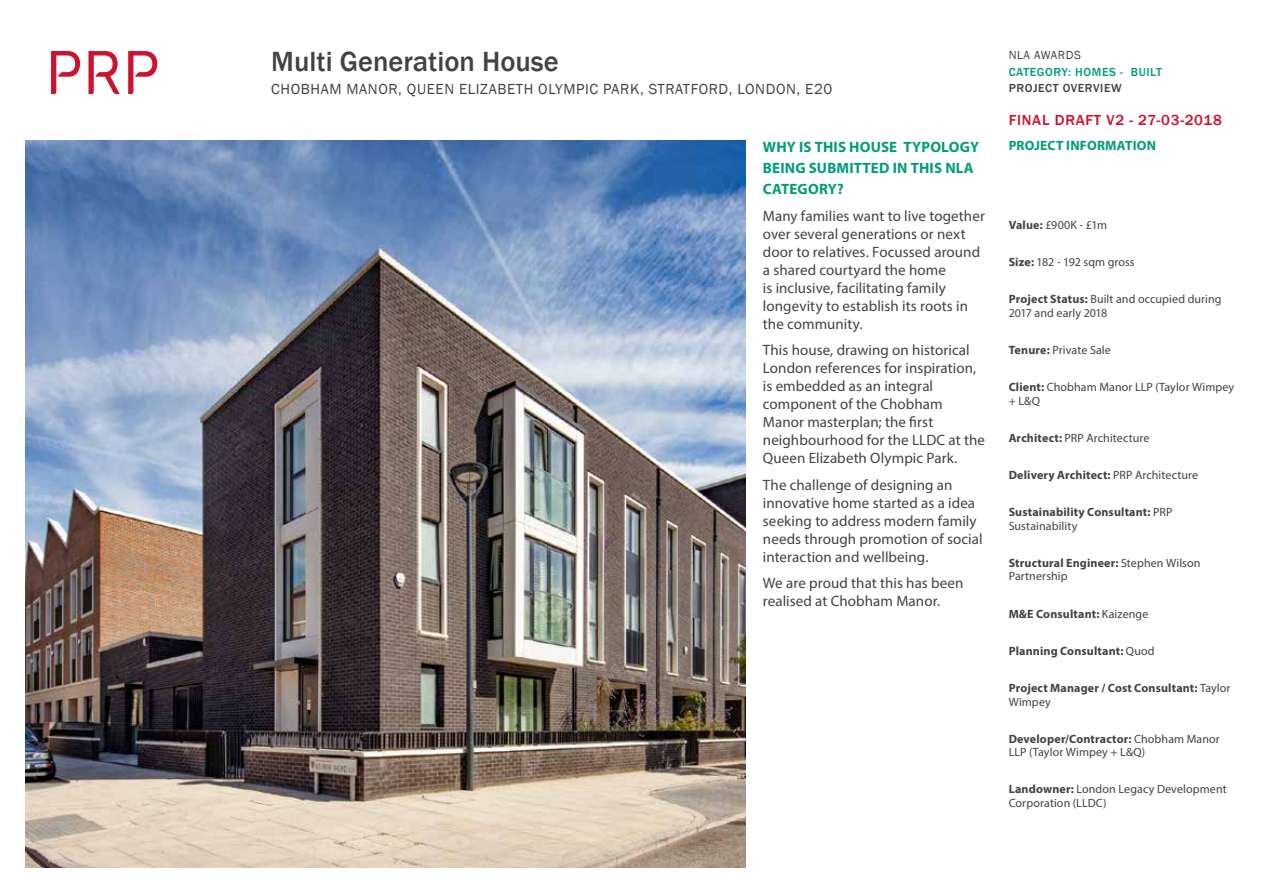
<style>
.page{position:relative;width:1263px;height:893px;background:#fff}
.page>*{position:absolute;margin:0;border:0;box-sizing:border-box;transform-origin:0 0}
.t1{font:500 28.5px "Franklin Gothic";color:#424241}
.t2{font:15px/18px "Myriad Pro";letter-spacing:.005em;color:#424241}
.t3{font:15px "Franklin Gothic";letter-spacing:.04em;color:#414140}
.t4{font:700 15px/21px "Myriad Pro";letter-spacing:.01em;color:#009d7b}
.t5{font:500 15px "Franklin Gothic";letter-spacing:.05em;color:#ce112e}
.t6{font:700 13.5px "Myriad Pro";letter-spacing:.015em;color:#009d7b}
.t7{font:12px/13.5px "Myriad Pro";letter-spacing:.005em;color:#424241}
.t8{font:700 12px/13.5px "Myriad Pro";letter-spacing:.015em;color:#424241}
.t9{font:500 12px "Franklin Gothic";letter-spacing:.05em;color:#009d7b}
.t10{font:500 12px "Franklin Gothic";letter-spacing:.05em;color:#414140}
.t11{font:12px "Franklin Gothic";letter-spacing:.05em;color:#424241}
.s1{font-weight:700}
.s2{font-weight:400}
</style>
<div class="page">
<svg style="left:51px;top:51px;width:29px;height:43px"></svg>
<svg style="left:128px;top:51px;width:29px;height:43px"></svg>
<svg style="left:88px;top:51px;width:32px;height:43px"></svg>
<img style="left:26px;top:140px;width:720px;height:727px">
<h1 class="t1" style="left:271px;top:44px;width:289px">Multi Generation House</h1>
<p class="t3" style="left:271px;top:79px;width:562px">CHOBHAM MANOR, QUEEN ELIZABETH OLYMPIC PARK, STRATFORD, LONDON, E20</p>
<p class="t4" style="left:763px;top:136px;width:218px">WHY IS THIS HOUSE TYPOLOGY<br>BEING SUBMITTED IN THIS NLA<br>CATEGORY?</p>
<p class="t2" style="left:763px;top:206px;width:223px">Many families want to live together over several generations or next door to relatives. Focussed around a shared courtyard the home<br>is inclusive, facilitating family longevity to establish its roots in the community.</p>
<p class="t2" style="left:763px;top:341px;width:224px">This house, drawing on historical<br>London references for inspiration, is embedded as an integral component of the Chobham<br>Manor masterplan; the first neighbourhood for the LLDC at the<br>Queen Elizabeth Olympic Park.</p>
<p class="t2" style="left:763px;top:475px;width:221px">The challenge of designing an innovative home started as a idea seeking to address modern family needs through promotion of social interaction and wellbeing.</p>
<p class="t2" style="left:763px;top:574px;width:202px">We are proud that this has been realised at Chobham Manor.</p>
<p class="t11" style="left:1009px;top:48px;width:74px">NLA AWARDS</p>
<p class="t9" style="left:1009px;top:65px;width:155px">CATEGORY: HOMES - BUILT</p>
<p class="t10" style="left:1009px;top:81px;width:114px">PROJECT OVERVIEW</p>
<p class="t5" style="left:1009px;top:111px;width:215px">FINAL DRAFT V2 - 27-03-2018</p>
<p class="t6" style="left:1009px;top:137px;width:149px">PROJECT INFORMATION</p>
<p class="t7" style="left:1009px;top:218px;width:100px"><span class="s1">Value:</span> £900K - £1m</p>
<p class="t7" style="left:1009px;top:255px;width:128px"><span class="s1">Size:</span> 182 - 192 sqm gross</p>
<p class="t7" style="left:1009px;top:292px;width:214px"><span class="s1">Project Status:</span> Built and occupied during<br>2017 and early 2018</p>
<p class="t7" style="left:1009px;top:343px;width:104px"><span class="s1">Tenure:</span> Private Sale</p>
<p class="t7" style="left:1009px;top:380px;width:227px"><span class="s1">Client:</span> Chobham Manor LLP (Taylor Wimpey + L&amp;Q</p>
<p class="t7" style="left:1009px;top:431px;width:142px"><span class="s1">Architect:</span> PRP Architecture</p>
<p class="t8" style="left:1009px;top:468px;width:191px">Delivery Architect: <span class="s2">PRP Architecture</span></p>
<p class="t8" style="left:1009px;top:505px;width:165px">Sustainability Consultant: <span class="s2">PRP<br>Sustainability</span></p>
<p class="t7" style="left:1009px;top:556px;width:193px"><span class="s1">Structural Engineer:</span> Stephen Wilson<br>Partnership</p>
<p class="t8" style="left:1009px;top:606px;width:141px">M&amp;E Consultant: <span class="s2">Kaizenge</span></p>
<p class="t8" style="left:1009px;top:644px;width:147px">Planning Consultant: <span class="s2">Quod</span></p>
<p class="t8" style="left:1009px;top:681px;width:223px">Project Manager / Cost Consultant: <span class="s2">Taylor<br>Wimpey</span></p>
<p class="t7" style="left:1009px;top:732px;width:213px"><span class="s1">Developer/Contractor:</span> Chobham Manor<br>LLP (Taylor Wimpey + L&amp;Q)</p>
<p class="t7" style="left:1009px;top:782px;width:220px"><span class="s1">Landowner:</span> London Legacy Development<br>Corporation (LLDC)</p>
</div>
